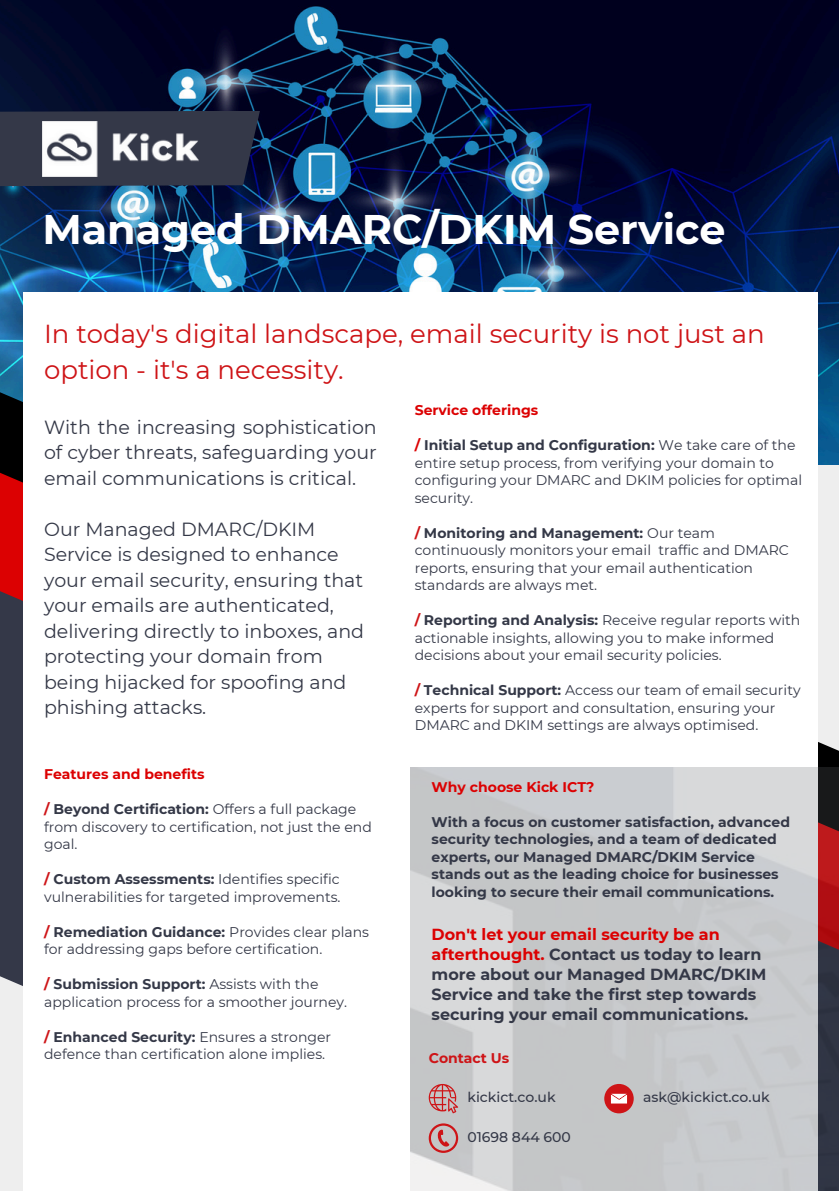
<style>
.page{position:relative;width:839px;height:1191px;background:#fff}
.page>*{position:absolute;margin:0;border:0;box-sizing:border-box;transform-origin:0 0}
.t1{font:700 41.2px "Montserrat";color:#fff}
.t2{font:26px/36px "Montserrat";color:#ce1316}
.t3{font:19px/25.6px "Montserrat";color:#343847;text-align:justify}
.t4{font:700 16px/20px "Montserrat";color:#343847}
.t5{font:14px/17.4px "Montserrat";color:#343847}
.t6{font:700 14px/17.4px "Montserrat";color:#343847}
.t7{font:700 14px "Montserrat";color:#dc0102}
.t8{font:500 14px "Montserrat";color:#343847}
.t9{font:700 14px "Montserrat";color:#ce1417}
.s1{font-weight:700;color:#ce1417}
.s2{font-weight:700}
.s3{font-weight:700;color:#dc0102}
.s4{color:#dc0102}
</style>
<div class="page">
<img style="left:0;top:0;width:838px;height:392px">
<svg style="left:0;top:111px;width:260px;height:75px;background:#303547"></svg>
<div style="left:0;top:976px;width:23px;height:215px;background:#eee"></div>
<svg style="left:0;top:392px;width:838px;height:439px;background:#7d636d"></svg>
<div style="left:23px;top:293px;width:794px;height:898px;background:#fff"></div>
<img style="left:42px;top:121px;width:156px;height:56px">
<img style="left:410px;top:768px;width:428px;height:423px">
<svg style="left:428px;top:1084px;width:30px;height:29px"></svg>
<div style="left:604px;top:1084px;width:29px;height:29px;background:#ce1417;border-radius:50%"></div>
<svg style="left:611px;top:1094px;width:16px;height:10px"></svg>
<svg style="left:428px;top:1123px;width:30px;height:30px"></svg>
<h3 class="t1" style="left:42px;top:204px;width:684px">Managed DMARC/DKIM Service</h3>
<p class="t2" style="left:44px;top:316px;width:722px">In today's digital landscape, email security is not just an option - it's a necessity.</p>
<p class="t3" style="left:44px;top:414px;width:334px">With the increasing sophistication of cyber threats, safeguarding your email communications is critical.</p>
<p class="t3" style="left:44px;top:516px;width:321px;text-align:left">Our Managed DMARC/DKIM<br>Service is designed to enhance your email security, ensuring that your emails are authenticated, delivering directly to inboxes, and protecting your domain from being hijacked for spoofing and phishing attacks.</p>
<p class="t7" style="left:44px;top:766px;width:162px">Features and benefits</p>
<p class="t5" style="left:44px;top:801px;width:329px"><span class="s1">/</span> <span class="s2">Beyond Certification:</span> Offers a full package from discovery to certification, not just the end goal.</p>
<p class="t5" style="left:44px;top:871px;width:298px"><span class="s1">/</span> <span class="s2">Custom Assessments:</span> Identifies specific vulnerabilities for targeted improvements.</p>
<h5 class="t5" style="left:44px;top:923px;width:326px"><span class="s1">/</span> <span class="s2">Remediation Guidance:</span> Provides clear plans for addressing gaps before certification.</h5>
<p class="t5" style="left:44px;top:976px;width:304px"><span class="s1">/</span> <span class="s2">Submission Support:</span> Assists with the application process for a smoother journey.</p>
<p class="t5" style="left:44px;top:1028px;width:288px"><span class="s1">/</span> <span class="s2">Enhanced Security:</span> Ensures a stronger defence than certification alone implies.</p>
<p class="t7" style="left:415px;top:402px;width:125px">Service offerings</p>
<p class="t5" style="left:415px;top:437px;width:389px"><span class="s3">/</span> <span class="s2">Initial Setup and Configuration:</span> We take care of the entire setup process, from verifying your domain to configuring your DMARC and DKIM policies for optimal security.</p>
<h1 class="t5" style="left:415px;top:524px;width:375px"><span class="s1">/</span> <span class="s2">Monitoring and Management:</span> Our team continuously monitors your email traffic and DMARC reports, ensuring that your email authentication standards are always met.</h1>
<h2 class="t5" style="left:415px;top:612px;width:387px"><span class="s1">/</span> <span class="s2">Reporting and Analysis:</span> Receive regular reports with actionable insights, allowing you to make informed decisions about your email security policies.</h2>
<h3 class="t5" style="left:415px;top:682px;width:387px"><span class="s1">/</span> <span class="s2">Technical Support:</span> Access our team of email security experts for support and consultation, ensuring your<br>DMARC and DKIM settings are always optimised.</h3>
<p class="t7" style="left:431px;top:778px;width:164px">Why choose Kick ICT?</p>
<p class="t6" style="left:431px;top:813px;width:360px">With a focus on customer satisfaction, advanced security technologies, and a team of dedicated experts, our Managed DMARC/DKIM Service stands out as the leading choice for businesses looking to secure their email communications.</p>
<p class="t4" style="left:431px;top:924px;width:336px"><span class="s4">Don't let your email security be an afterthought.</span> Contact us today to learn more about our Managed DMARC/DKIM Service and take the first step towards securing your email communications.</p>
<h5 class="t9" style="left:428px;top:1049px;width:82px">Contact Us</h5>
<h5 class="t8" style="left:467px;top:1089px;width:90px">kickict.co.uk</h5>
<h4 class="t8" style="left:643px;top:1089px;width:128px">ask@kickict.co.uk</h4>
<p class="t8" style="left:467px;top:1128px;width:105px">01698 844 600</p>
</div>
